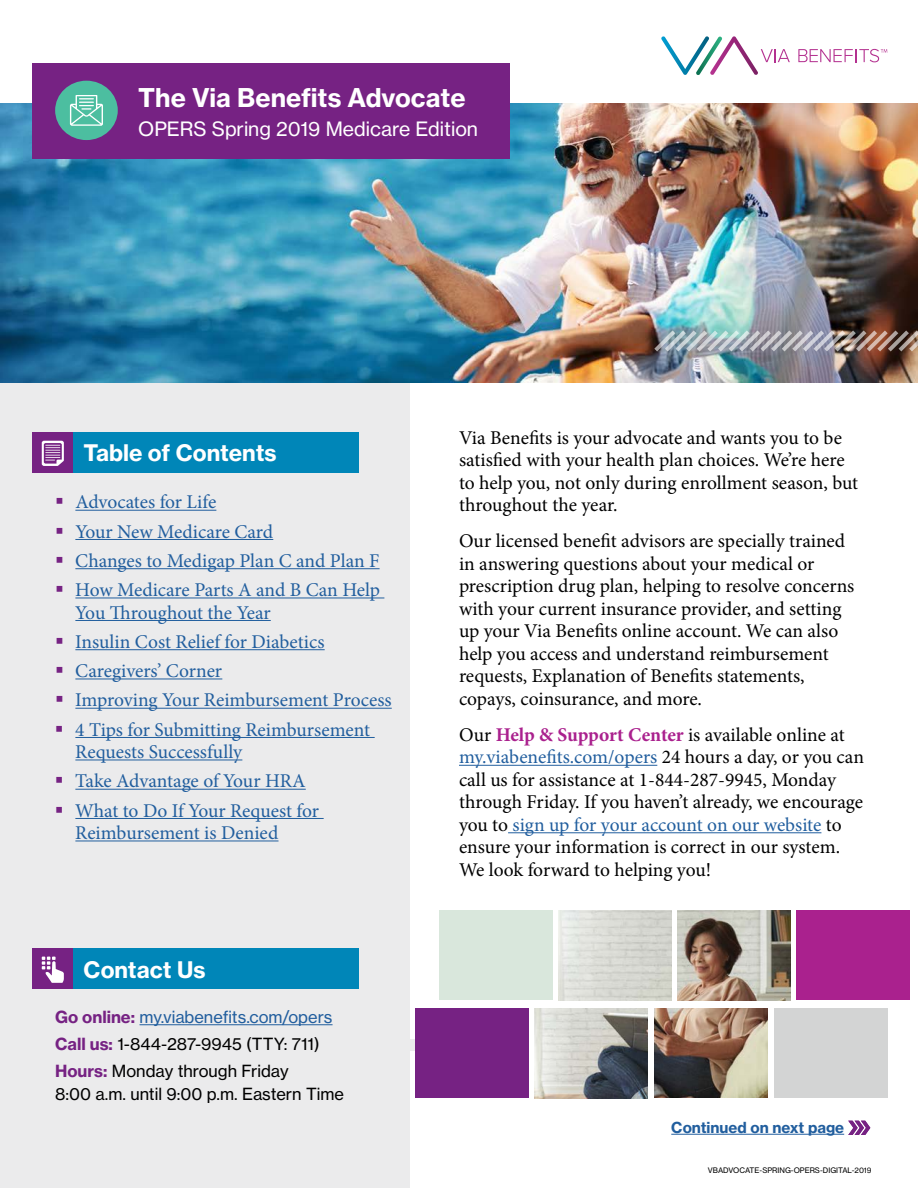
<style>
.page{position:relative;width:918px;height:1188px;background:#fff}
.page>*{position:absolute;margin:0;border:0;box-sizing:border-box;transform-origin:0 0}
.t1{font:25.5px "N Haas Grotesk TX Std 75 Bd";color:#fff}
.t2{font:22.5px "N Haas Grotesk TX Std 75 Bd";color:#fff}
.t3{font:19.5px/22.5px "Minion Pro";letter-spacing:-.005em;color:#000}
.t4{font:19.5px/29.2px "Minion Pro";letter-spacing:-.005em;color:#215e9e}
.t5{font:19.5px "N Haas Grotesk TX Std 55 Rg";color:#fff}
.t6{font:16.5px/27px "N Haas Grotesk TX Std 55 Rg";color:#000}
.t7{font:15px "N Haas Grotesk TX Std 75 Bd";color:#215e9e}
.t8{font:7.5px "N Haas Grotesk TX Std 55 Rg";color:#000}
.s1{font-family:"N Haas Grotesk TX Std 75 Bd";color:#762283}
.s2{color:#215e9e}
.s3{font-weight:700;color:#aa218e}
</style>
<div class="page">
<hr style="left:459px;top:765px;width:198px;height:1px;background:#215e9e">
<hr style="left:508px;top:832px;width:313px;height:1px;background:#215e9e">
<div style="left:0;top:313px;width:409px;height:875px;background:#ebebec"></div>
<hr style="left:75px;top:510px;width:141px;height:1px;background:#215e9e">
<hr style="left:75px;top:539px;width:198px;height:1px;background:#215e9e">
<hr style="left:75px;top:568px;width:305px;height:1px;background:#215e9e">
<hr style="left:75px;top:597px;width:309px;height:1px;background:#215e9e">
<hr style="left:75px;top:620px;width:196px;height:1px;background:#215e9e">
<hr style="left:75px;top:649px;width:250px;height:1px;background:#215e9e">
<hr style="left:75px;top:678px;width:147px;height:1px;background:#215e9e">
<hr style="left:75px;top:708px;width:317px;height:1px;background:#215e9e">
<hr style="left:75px;top:737px;width:300px;height:1px;background:#215e9e">
<hr style="left:75px;top:759px;width:167px;height:1px;background:#215e9e">
<hr style="left:75px;top:789px;width:231px;height:1px;background:#215e9e">
<hr style="left:75px;top:818px;width:249px;height:1px;background:#215e9e">
<hr style="left:75px;top:840px;width:204px;height:1px;background:#215e9e">
<svg style="left:798px;top:49px;width:89px;height:13px"></svg>
<svg style="left:661px;top:36px;width:129px;height:39px"></svg>
<img style="left:0;top:104px;width:918px;height:278px">
<div style="left:0;top:1040px;width:437px;height:11px;background:#ebebec"></div>
<hr style="left:140px;top:1024px;width:193px;height:1px;background:#215e9e">
<div style="left:796px;top:910px;width:113px;height:90px;background:#aa218e"></div>
<div style="left:415px;top:1009px;width:113px;height:89px;background:#762283"></div>
<div style="left:439px;top:910px;width:113px;height:90px;background:#d9e7dc"></div>
<div style="left:774px;top:1008px;width:113px;height:90px;background:#d3d4d4"></div>
<img style="left:678px;top:911px;width:113px;height:90px">
<img style="left:654px;top:1008px;width:113px;height:89px">
<img style="left:535px;top:1008px;width:113px;height:90px">
<div style="left:33px;top:432px;width:326px;height:41px;background:#0086b8"></div>
<div style="left:33px;top:432px;width:40px;height:41px;background:#762283"></div>
<svg style="left:42px;top:441px;width:22px;height:25px"></svg>
<div style="left:33px;top:948px;width:326px;height:41px;background:#0086b8"></div>
<div style="left:33px;top:948px;width:40px;height:41px;background:#762283"></div>
<svg style="left:42px;top:957px;width:22px;height:26px"></svg>
<hr style="left:671px;top:1134px;width:173px;height:1px;background:#215e9e">
<svg style="left:848px;top:1121px;width:22px;height:14px"></svg>
<div style="left:33px;top:63px;width:477px;height:96px;background:#762283"></div>
<div style="left:55px;top:81px;width:63px;height:59px;background:#4cbea0;border-radius:50%"></div>
<svg style="left:70px;top:95px;width:33px;height:31px"></svg>
<img style="left:650px;top:326px;width:268px;height:30px">
<h1 class="t1" style="left:138px;top:81px;width:329px">The Via Benefits Advocate</h1>
<p class="t5" style="left:138px;top:117px;width:341px">OPERS Spring 2019 Medicare Edition</p>
<p class="t2" style="left:84px;top:439px;width:195px">Table of Contents</p>
<p class="t4" style="left:75px;top:488px;width:306px">Advocates for Life<br>Your New Medicare Card<br>Changes to Medigap Plan C and Plan F<br>How Medicare Parts A and B Can Help</p>
<p class="t4" style="left:75px;top:598px;width:318px">You Throughout the Year<br>Insulin Cost Relief for Diabetics<br>Caregivers’ Corner<br>Improving Your Reimbursement Process<br>4 Tips for Submitting Reimbursement</p>
<p class="t4" style="left:75px;top:737px;width:245px">Requests Successfully<br>Take Advantage of Your HRA<br>What to Do If Your Request for</p>
<p class="t4" style="left:75px;top:818px;width:205px">Reimbursement is Denied</p>
<p class="t2" style="left:84px;top:955px;width:123px">Contact Us</p>
<p class="t6" style="left:55px;top:1004px;width:279px"><span class="s1">Go online:</span> <span class="s2">my.viabenefits.com/opers<br></span><span class="s1">Call us:</span> 1-844-287-9945 (TTY: 711)<br><span class="s1">Hours:</span> Monday through Friday</p>
<p class="t6" style="left:55px;top:1080px;width:290px">8:00 a.m. until 9:00 p.m. Eastern Time</p>
<p class="t3" style="left:459px;top:426px;width:401px">Via Benefits is your advocate and wants you to be satisfied with your health plan choices. We’re here to help you, not only during enrollment season, but throughout the year.</p>
<p class="t3" style="left:459px;top:530px;width:397px">Our licensed benefit advisors are specially trained in answering questions about your medical or prescription drug plan, helping to resolve concerns with your current insurance provider, and setting up your Via Benefits online account. We can also help you access and understand reimbursement requests, Explanation of Benefits statements, copays, coinsurance, and more.</p>
<p class="t3" style="left:459px;top:723px;width:407px">Our <span class="s3">Help &amp; Support Center</span> is available online at <span class="s2">my.viabenefits.com/opers</span> 24 hours a day, or you can call us for assistance at 1-844-287-9945, Monday through Friday. If you haven’t already, we encourage you to <span class="s2">sign up for your account on our website</span> to ensure your information is correct in our system.<br>We look forward to helping you!</p>
<p class="t7" style="left:671px;top:1118px;width:174px">Continued on next page</p>
<p class="t8" style="left:708px;top:1166px;width:165px">VBADVOCATE-SPRING-OPERS-DIGITAL-2019</p>
</div>
